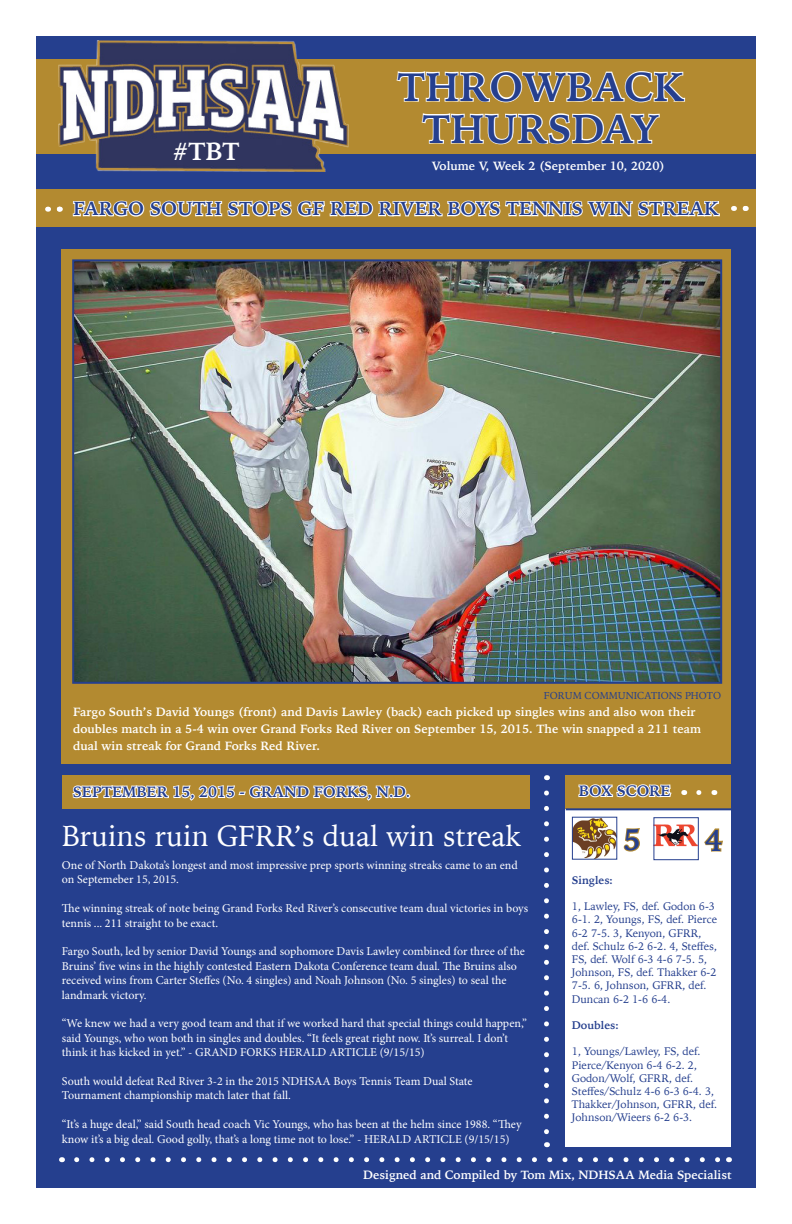
<style>
.page{position:relative;width:792px;height:1224px;background:#fff}
.page>*{position:absolute;margin:0;border:0;box-sizing:border-box;transform-origin:0 0}
.Body_text{font:700 40px/42px "Iowan Old Style";color:#253f8e;text-align:center}
.Body_text-2{font:700 30px "Iowan Old Style";color:#253f8e}
.t1{font:29px "Iowan Old Style";color:#fff}
.Body_text-3{font:700 25px "Iowan Old Style";color:#fff}
.Body_text-4{font:700 19px "Iowan Old Style";color:#253f8e}
.Body_text-5{font:700 15px "Iowan Old Style";color:#253f8e}
.t2{font:12px/14.4px "Minion Pro";color:#fff}
.t3{font:700 12px/17px "Iowan Old Style";color:#fff}
.t4{font:11px/13.2px "Iowan Old Style";color:#253f8e}
.t5{font:700 11px "Iowan Old Style";color:#253f8e}
.t6{font:10px "Iowan Old Style";color:#253f8e}
</style>
<div class="page">
<div style="left:36px;top:36px;width:720px;height:1152px;background:#253f8e"></div>
<div style="left:36px;top:190px;width:720px;height:37px;background:#b38a30"></div>
<div style="left:36px;top:59px;width:720px;height:95px;background:#b38a30"></div>
<svg style="left:396px;top:71px;width:290px;height:32px"></svg>
<svg style="left:421px;top:113px;width:239px;height:32px"></svg>
<img style="left:59px;top:40px;width:289px;height:131px">
<svg style="left:72px;top:200px;width:648px;height:17px"></svg>
<svg style="left:734px;top:206px;width:12px;height:5px"></svg>
<svg style="left:544px;top:793px;width:5px;height:354px"></svg>
<svg style="left:59px;top:1157px;width:673px;height:6px"></svg>
<div style="left:62px;top:249px;width:669px;height:515px;background:#b38a30"></div>
<svg style="left:48px;top:207px;width:12px;height:5px"></svg>
<img style="left:75px;top:262px;width:644px;height:419px">
<div style="left:72px;top:259px;width:650px;height:425px;border:2px solid #253f8e"></div>
<div style="left:566px;top:775px;width:165px;height:34px;background:#b38a30"></div>
<svg style="left:578px;top:784px;width:94px;height:14px"></svg>
<svg style="left:699px;top:790px;width:3px;height:5px"></svg>
<div style="left:566px;top:809px;width:165px;height:338px;background:#fff"></div>
<hr style="left:566px;top:808px;width:165px;height:2px;background:#253f8e">
<img style="left:574px;top:819px;width:41px;height:39px">
<img style="left:655px;top:824px;width:42px;height:23px">
<div style="left:653px;top:817px;width:46px;height:43px;border:1px solid #253f8e"></div>
<svg style="left:623px;top:828px;width:17px;height:24px"></svg>
<svg style="left:704px;top:828px;width:19px;height:24px"></svg>
<div style="left:62px;top:775px;width:467px;height:33px;background:#b38a30"></div>
<svg style="left:71px;top:785px;width:341px;height:24px"></svg>
<p class="Body_text-3" style="left:173px;top:129px;width:68px">#TBT</p>
<p class="Body_text" style="left:398px;top:64px;width:288px">THROWBACK<br>THURSDAY</p>
<p class="t3" style="left:432px;top:156px;width:235px">Volume V, Week 2 (September 10, 2020)</p>
<p class="Body_text-4" style="left:73px;top:191px;width:647px">FARGO SOUTH STOPS GF RED RIVER BOYS TENNIS WIN STREAK</p>
<p class="t6" style="left:544px;top:686px;width:179px">FORUM COMMUNICATIONS PHOTO</p>
<p class="t3" style="left:73px;top:702px;width:630px">Fargo South’s David Youngs (front) and Davis Lawley (back) each picked up singles wins and also won their doubles match in a 5-4 win over Grand Forks Red River on September 15, 2015. The win snapped a 211 team dual win streak for Grand Forks Red River.</p>
<p class="Body_text-5" style="left:579px;top:777px;width:93px">BOX SCORE</p>
<p class="Body_text-2" style="left:623px;top:812px;width:19px">5</p>
<p class="Body_text-2" style="left:705px;top:813px;width:19px">4</p>
<p class="t5" style="left:572px;top:870px;width:43px">Singles:</p>
<p class="t4" style="left:572px;top:899px;width:147px">1, Lawley, FS, def. Godon 6-3<br>6-1. 2, Youngs, FS, def. Pierce<br>6-2 7-5. 3, Kenyon, GFRR, def. Schulz 6-2 6-2. 4, Steffes,<br>FS, def. Wolf 6-3 4-6 7-5. 5,<br>Johnson, FS, def. Thakker 6-2<br>7-5. 6, Johnson, GFRR, def.<br>Duncan 6-2 1-6 6-4.</p>
<p class="t5" style="left:572px;top:1015px;width:48px">Doubles:</p>
<p class="t4" style="left:572px;top:1044px;width:147px">1, Youngs/Lawley, FS, def.<br>Pierce/Kenyon 6-4 6-2. 2,<br>Godon/Wolf, GFRR, def.<br>Steffes/Schulz 4-6 6-3 6-4. 3,<br>Thakker/Johnson, GFRR, def.<br>Johnson/Wieers 6-2 6-3.</p>
<p class="Body_text-5" style="left:73px;top:778px;width:339px">SEPTEMBER 15, 2015 - GRAND FORKS, N.D.</p>
<p class="t1" style="left:62px;top:810px;width:461px">Bruins ruin GFRR’s dual win streak</p>
<p class="t2" style="left:62px;top:858px;width:457px">One of North Dakota’s longest and most impressive prep sports winning streaks came to an end on Septemeber 15, 2015.</p>
<p class="t2" style="left:62px;top:901px;width:468px">The winning streak of note being Grand Forks Red River’s consecutive team dual victories in boys tennis ... 211 straight to be exact.</p>
<p class="t2" style="left:62px;top:944px;width:465px">Fargo South, led by senior David Youngs and sophomore Davis Lawley combined for three of the Bruins’ five wins in the highly contested Eastern Dakota Conference team dual. The Bruins also received wins from Carter Steffes (No. 4 singles) and Noah Johnson (No. 5 singles) to seal the landmark victory.</p>
<p class="t2" style="left:62px;top:1016px;width:467px">“We knew we had a very good team and that if we worked hard that special things could happen,” said Youngs, who won both in singles and doubles. “It feels great right now. It’s surreal. I don’t think it has kicked in yet.” - GRAND FORKS HERALD ARTICLE (9/15/15)</p>
<p class="t2" style="left:62px;top:1074px;width:412px">South would defeat Red River 3-2 in the 2015 NDHSAA Boys Tennis Team Dual State<br>Tournament championship match later that fall.</p>
<p class="t2" style="left:62px;top:1117px;width:461px">“It’s a huge deal,” said South head coach Vic Youngs, who has been at the helm since 1988. “They know it’s a big deal. Good golly, that’s a long time not to lose.” - HERALD ARTICLE (9/15/15)</p>
<p class="t3" style="left:363px;top:1165px;width:370px">Designed and Compiled by Tom Mix, NDHSAA Media Specialist</p>
</div>
